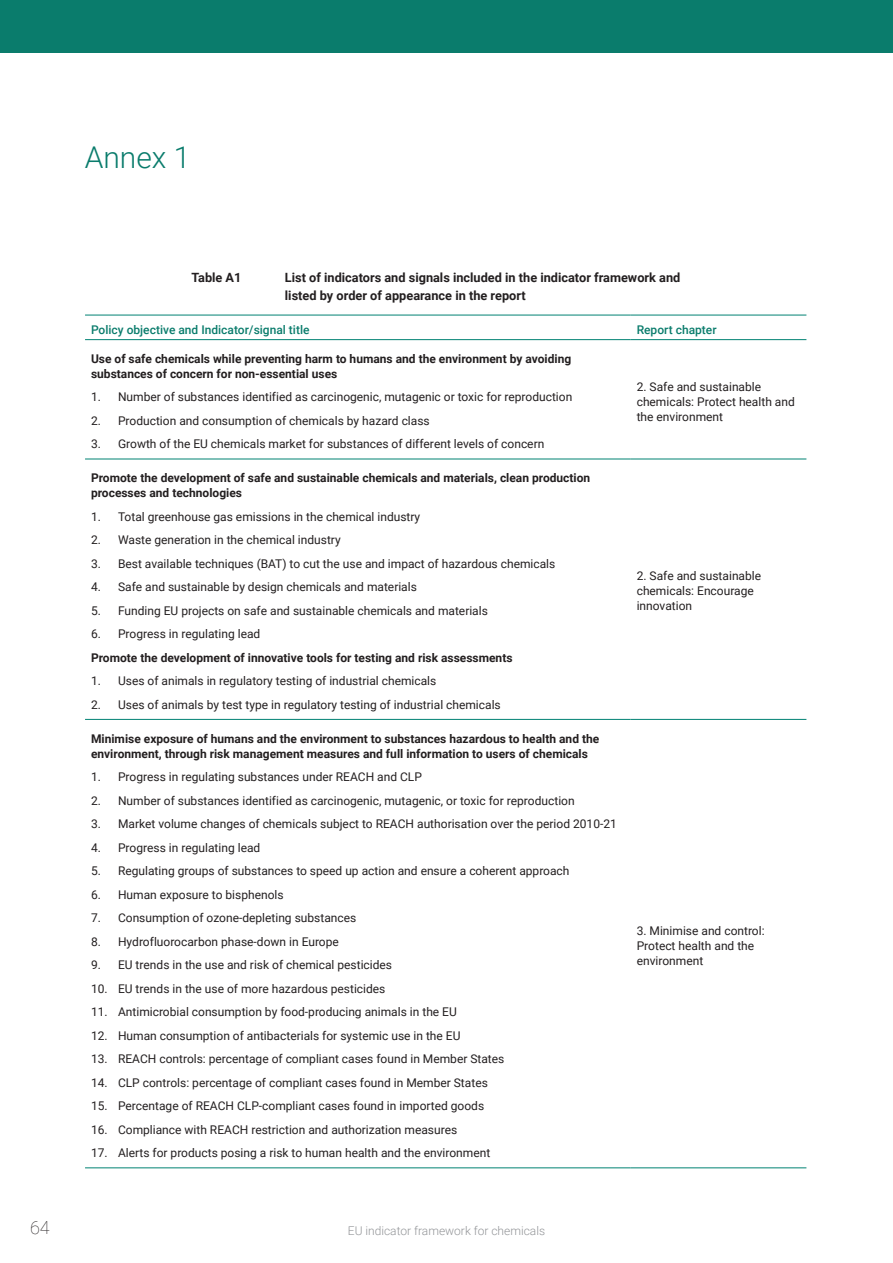
<style>
.page{position:relative;width:893px;height:1263px;background:#fff}
.page>*{position:absolute;margin:0;border:0;box-sizing:border-box;transform-origin:0 0}
._2023_-_Chapter_title__Heading_1{font:300 30px "Roboto";color:#0a7c6c}
.t1{font:100 18px "Roboto";color:#231f20}
._2023_-_Figure_and_map_title{font:700 12.75px/18px "Roboto";color:#231f20}
._2023_-_Table_text{font:12px/15px "Roboto";color:#231f20}
._2023_-_Table_text-2{font:700 12px/15px "Roboto";color:#231f20}
._2023_-_Table_header{font:500 12px "Roboto";color:#0a7c6c}
.t2{font:300 12px "Roboto";color:#939598}
</style>
<div class="page">
<div style="left:0;top:0;width:893px;height:53px;background:#0a7c6c"></div>
<hr style="left:85px;top:459px;width:546px;height:1px;background:#008273">
<hr style="left:631px;top:459px;width:175px;height:1px;background:#008273">
<hr style="left:85px;top:719px;width:546px;height:1px;background:#008273">
<hr style="left:631px;top:719px;width:175px;height:1px;background:#008273">
<hr style="left:85px;top:1167px;width:546px;height:1px;background:#008273">
<hr style="left:631px;top:1167px;width:175px;height:1px;background:#008273">
<hr style="left:85px;top:315px;width:546px;height:1px;background:#008273">
<hr style="left:631px;top:315px;width:175px;height:1px;background:#008273">
<hr style="left:85px;top:339px;width:546px;height:1px;background:#008273">
<hr style="left:631px;top:339px;width:175px;height:1px;background:#008273">
<p class="_2023_-_Chapter_title__Heading_1" style="left:85px;top:136px;width:107px">Annex 1</p>
<p class="_2023_-_Figure_and_map_title" style="left:191px;top:268px;width:52px">Table A1</p>
<p class="_2023_-_Figure_and_map_title" style="left:285px;top:268px;width:397px">List of indicators and signals included in the indicator framework and listed by order of appearance in the report</p>
<p class="_2023_-_Table_header" style="left:91px;top:321px;width:220px">Policy objective and Indicator/signal title</p>
<p class="_2023_-_Table_header" style="left:637px;top:321px;width:81px">Report chapter</p>
<p class="_2023_-_Table_text-2" style="left:91px;top:351px;width:482px">Use of safe chemicals while preventing harm to humans and the environment by avoiding substances of concern for non-essential uses</p>
<p class="_2023_-_Table_text" style="left:91px;top:389px;width:483px">1. Number of substances identified as carcinogenic, mutagenic or toxic for reproduction</p>
<p class="_2023_-_Table_text" style="left:91px;top:413px;width:340px">2. Production and consumption of chemicals by hazard class</p>
<p class="_2023_-_Table_text" style="left:91px;top:436px;width:455px">3. Growth of the EU chemicals market for substances of different levels of concern</p>
<p class="_2023_-_Table_text" style="left:637px;top:378px;width:160px">2. Safe and sustainable chemicals: Protect health and the environment</p>
<p class="_2023_-_Table_text-2" style="left:91px;top:470px;width:501px">Promote the development of safe and sustainable chemicals and materials, clean production processes and technologies</p>
<p class="_2023_-_Table_text" style="left:91px;top:508px;width:331px">1. Total greenhouse gas emissions in the chemical industry</p>
<p class="_2023_-_Table_text" style="left:91px;top:532px;width:251px">2. Waste generation in the chemical industry</p>
<p class="_2023_-_Table_text" style="left:91px;top:555px;width:466px">3. Best available techniques (BAT) to cut the use and impact of hazardous chemicals</p>
<p class="_2023_-_Table_text" style="left:91px;top:579px;width:327px">4. Safe and sustainable by design chemicals and materials</p>
<p class="_2023_-_Table_text" style="left:91px;top:602px;width:398px">5. Funding EU projects on safe and sustainable chemicals and materials</p>
<p class="_2023_-_Table_text" style="left:91px;top:626px;width:171px">6. Progress in regulating lead</p>
<p class="_2023_-_Table_text-2" style="left:91px;top:649px;width:423px">Promote the development of innovative tools for testing and risk assessments</p>
<p class="_2023_-_Table_text" style="left:91px;top:673px;width:347px">1. Uses of animals in regulatory testing of industrial chemicals</p>
<p class="_2023_-_Table_text" style="left:91px;top:696px;width:411px">2. Uses of animals by test type in regulatory testing of industrial chemicals</p>
<p class="_2023_-_Table_text-2" style="left:91px;top:730px;width:510px">Minimise exposure of humans and the environment to substances hazardous to health and the environment, through risk management measures and full information to users of chemicals</p>
<p class="_2023_-_Table_text" style="left:91px;top:769px;width:332px">1. Progress in regulating substances under REACH and CLP</p>
<p class="_2023_-_Table_text" style="left:91px;top:792px;width:485px">2. Number of substances identified as carcinogenic, mutagenic, or toxic for reproduction</p>
<p class="_2023_-_Table_text" style="left:91px;top:816px;width:527px">3. Market volume changes of chemicals subject to REACH authorisation over the period 2010-21</p>
<p class="_2023_-_Table_text" style="left:91px;top:839px;width:171px">4. Progress in regulating lead</p>
<p class="_2023_-_Table_text" style="left:91px;top:863px;width:480px">5. Regulating groups of substances to speed up action and ensure a coherent approach</p>
<p class="_2023_-_Table_text" style="left:91px;top:886px;width:194px">6. Human exposure to bisphenols</p>
<p class="_2023_-_Table_text" style="left:91px;top:910px;width:267px">7. Consumption of ozone-depleting substances</p>
<p class="_2023_-_Table_text" style="left:91px;top:933px;width:249px">8. Hydrofluorocarbon phase-down in Europe</p>
<p class="_2023_-_Table_text" style="left:91px;top:957px;width:303px">9. EU trends in the use and risk of chemical pesticides</p>
<p class="_2023_-_Table_text" style="left:91px;top:980px;width:296px">10. EU trends in the use of more hazardous pesticides</p>
<p class="_2023_-_Table_text" style="left:91px;top:1004px;width:367px">11. Antimicrobial consumption by food-producing animals in the EU</p>
<p class="_2023_-_Table_text" style="left:91px;top:1027px;width:371px">12. Human consumption of antibacterials for systemic use in the EU</p>
<p class="_2023_-_Table_text" style="left:91px;top:1051px;width:415px">13. REACH controls: percentage of compliant cases found in Member States</p>
<p class="_2023_-_Table_text" style="left:91px;top:1074px;width:398px">14. CLP controls: percentage of compliant cases found in Member States</p>
<p class="_2023_-_Table_text" style="left:91px;top:1098px;width:395px">15. Percentage of REACH CLP-compliant cases found in imported goods</p>
<p class="_2023_-_Table_text" style="left:91px;top:1121px;width:368px">16. Compliance with REACH restriction and authorization measures</p>
<p class="_2023_-_Table_text" style="left:91px;top:1145px;width:401px">17. Alerts for products posing a risk to human health and the environment</p>
<p class="_2023_-_Table_text" style="left:637px;top:568px;width:126px">2. Safe and sustainable chemicals: Encourage innovation</p>
<p class="_2023_-_Table_text" style="left:637px;top:923px;width:129px">3. Minimise and control:<br>Protect health and the environment</p>
<h2 class="t1" style="left:30px;top:1214px;width:21px">64</h2>
<p class="t2" style="left:348px;top:1223px;width:199px">EU indicator framework for chemicals</p>
</div>
